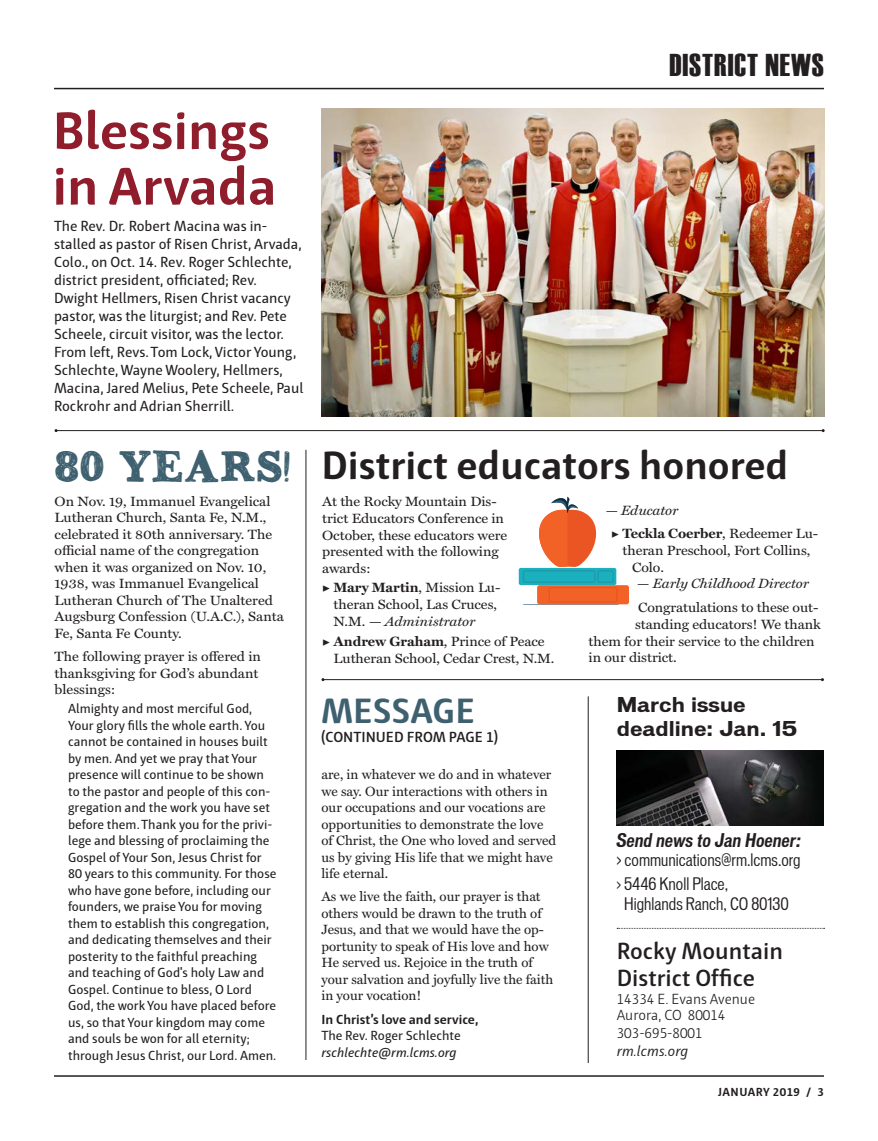
<style>
.page{position:relative;width:878px;height:1141px;background:#fff}
.page>*{position:absolute;margin:0;border:0;box-sizing:border-box;transform-origin:0 0}
.Headline{font:700 54px/55.5px "Haptic";color:#8f1d2c}
.Submissions_Body_Tex{font:45px "DK Greyfriars";color:#3e606f}
.Sidebar_Headline{font:700 40.5px "Haptic";color:#231f20}
.Headline-2{font:700 36px "Haptic";letter-spacing:-.005em;color:#3e606f}
.Interior_Header_Bar{font:31.5px "Haettenschweiler";letter-spacing:.03em;color:#231f20}
.Submissions_Body_Tex-2{font:600 24px/27px "Haptic";color:#231f20}
.Submissions_Header{font:700 19.5px/24px "Vonnes";color:#231f20}
.Submissions_Body_Tex-3{font:italic 700 condensed 18px "Vonnes";color:#231f20}
.Submissions_Body_Tex-4{font:condensed 16.5px/19.5px "Vonnes";color:#231f20}
.Photo_Text{font:15px/18px "Haptic";color:#231f20}
.Submissions_Body_Tex-5{font:15px "Haptic Light 0 wt";color:#231f20}
.Headline-3{font:600 15px "Haptic";color:#231f20}
.Submissions_Body_Tex-6{font:italic 300 15px "Haptic";color:#231f20}
.Body_Text{font:13.5px/16.5px "Miller Text";color:#231f20;scale:1.06 1}
.Photo_Text-2{font:13.5px/16.5px "Haptic";color:#231f20}
.Body_Text-2{font:13.5px/16.5px "Miller Text";color:#231f20}
.Body_Text-3{font:italic 13.5px/16.5px "Haptic";color:#231f20}
.Body_Text-4{font:italic 13.5px "Miller Text";letter-spacing:-.005em;color:#231f20;scale:1.06 1}
.Body_Text-5{font:700 13.5px "Miller Text";letter-spacing:-.005em;color:#231f20;scale:1.06 1}
.Body_Text-6{font:700 13.5px "Haptic";color:#231f20}
.t1{font:700 12px "Haptic";letter-spacing:.04em;color:#231f20}
.s1{font-family:"Minion Pro";font-weight:400}
.s2{font-weight:400}
.s3{font-family:"Minion Pro"}
.s4{font-weight:700}
.s5{font-style:italic}
.s6{font-style:normal}
.s7{font-size:15px}
</style>
<div class="page">
<hr style="left:54px;top:88px;width:770px;height:1px;background:#231f20">
<hr style="left:54px;top:1075px;width:770px;height:2px;background:#231f20">
<hr style="left:323px;top:679px;width:499px;height:1px;background:#231f20">
<img style="left:616px;top:750px;width:208px;height:75px">
<svg style="left:617px;top:928px;width:207px;height:1px"></svg>
<hr style="left:588px;top:696px;width:1px;height:367px;background:#231f20">
<img style="left:321px;top:108px;width:503px;height:308px">
<hr style="left:56px;top:430px;width:767px;height:1px;background:#231f20">
<hr style="left:305px;top:450px;width:1px;height:610px;background:#231f20">
<div style="left:518px;top:568px;width:98px;height:17px;background:#1bb0bf;border-radius:2px"></div>
<svg style="left:538px;top:497px;width:58px;height:71px"></svg>
<div style="left:537px;top:585px;width:92px;height:19px;background:#f26227;border-radius:2px"></div>
<div style="left:523px;top:570px;width:72px;height:13px;border:1px solid #209aa6"></div>
<div style="left:597px;top:570px;width:17px;height:13px;border:1px solid #209aa6"></div>
<div style="left:548px;top:587px;width:69px;height:15px;border:1px solid #eb5523;border-radius:2px"></div>
<p class="Headline" style="left:52px;top:102px;width:225px">Blessings in Arvada</p>
<p class="Photo_Text" style="left:54px;top:217px;width:251px">The Rev. Dr. Robert Macina was in&shy;stalled as pastor of Risen Christ, Arvada, Colo., on Oct. 14. Rev. Roger Schlechte, district president, officiated; Rev.<br>Dwight Hellmers, Risen Christ vacancy pastor, was the liturgist; and Rev. Pete Scheele, circuit visitor, was the lector.<br>From left, Revs. Tom Lock, Victor Young, Schlechte, Wayne Woolery, Hellmers, Macina, Jared Melius, Pete Scheele, Paul Rockrohr and Adrian Sherrill.</p>
<p class="Submissions_Body_Tex" style="left:54px;top:441px;width:238px">80 YEARS!</p>
<p class="Body_Text" style="left:55px;top:493px;width:218px">On Nov. 19, Immanuel Evangelical<br>Lutheran Church, Santa Fe, N.M., celebrated it 80th anniversary. The official name of the congregation when it was organized on Nov. 10,<br>1938, was Immanuel Evangelical<br>Lutheran Church of The Unaltered<br>Augsburg Confession (U.A.C.), Santa<br>Fe, Santa Fe County.</p>
<p class="Body_Text" style="left:55px;top:649px;width:196px">The following prayer is offered in thanksgiving for God’s abundant blessings:</p>
<p class="Photo_Text-2" style="left:68px;top:700px;width:210px">Almighty and most merciful God, Your glory fills the whole earth. You cannot be contained in houses built by men. And yet we pray that Your presence will continue to be shown to the pastor and people of this con&shy;gregation and the work you have set before them. Thank you for the privi&shy;lege and blessing of proclaiming the Gospel of Your Son, Jesus Christ for 80 years to this community. For those who have gone before, including our founders, we praise You for moving them to establish this congregation, and dedicating themselves and their posterity to the faithful preaching and teaching of God's holy Law and Gospel. Continue to bless, O Lord God, the work You have placed before us, so that Your kingdom may come and souls be won for all eternity; through Jesus Christ, our Lord. Amen.</p>
<p class="Interior_Header_Bar" style="left:669px;top:47px;width:156px">DISTRICT NEWS</p>
<p class="Sidebar_Headline" style="left:321px;top:441px;width:468px">District educators honored</p>
<p class="Body_Text-4" style="left:605px;top:502px;width:71px">— Educator</p>
<p class="Body_Text-5" style="left:611px;top:526px;width:197px"><span class="s1">▶</span> Teckla Coerber<span class="s2">, Redeemer Lu-</span></p>
<p class="Body_Text" style="left:622px;top:542px;width:179px">theran Preschool, Fort Collins,</p>
<p class="Body_Text" style="left:632px;top:559px;width:32px">Colo.</p>
<p class="Body_Text-4" style="left:636px;top:576px;width:164px">— Early Childhood Director</p>
<p class="Body_Text" style="left:638px;top:599px;width:172px">Congratulations to these out-</p>
<p class="Body_Text" style="left:635px;top:616px;width:177px">standing educators! We thank</p>
<p class="Body_Text" style="left:588px;top:633px;width:215px">them for their service to the children</p>
<p class="Body_Text" style="left:588px;top:650px;width:85px">in our district.</p>
<p class="Body_Text" style="left:322px;top:493px;width:176px">At the Rocky Mountain Dis&shy;trict Educators Conference in<br>October, these educators were presented with the following awards:</p>
<p class="Body_Text" style="left:333px;top:579px;width:159px;text-indent:-11px"><span class="s3">▶</span> <span class="s4">Mary Martin</span>, Mission Lu&shy;theran School, Las Cruces,<br>N.M. — <span class="s5">Administrator</span></p>
<p class="Body_Text" style="left:333px;top:633px;width:210px;text-indent:-11px"><span class="s3">▶</span> <span class="s4">Andrew Graham</span>, Prince of Peace<br>Lutheran School, Cedar Crest, N.M.</p>
<p class="Headline-2" style="left:321px;top:689px;width:155px">MESSAGE</p>
<p class="Headline-3" style="left:321px;top:728px;width:179px">(CONTINUED FROM PAGE 1)</p>
<p class="Body_Text-2" style="left:321px;top:767px;width:236px">are, in whatever we do and in whatever we say. Our interactions with others in our occupations and our vocations are opportunities to demonstrate the love of Christ, the One who loved and served us by giving His life that we might have life eternal.</p>
<p class="Body_Text-2" style="left:321px;top:889px;width:233px">As we live the faith, our prayer is that others would be drawn to the truth of Jesus, and that we would have the op&shy;portunity to speak of His love and how He served us. Rejoice in the truth of your salvation and joyfully live the faith in your vocation!</p>
<p class="Body_Text-6" style="left:321px;top:1011px;width:158px">In Christ’s love and service,</p>
<p class="Body_Text-3" style="left:321px;top:1027px;width:141px"><span class="s6">The Rev. Roger Schlechte </span>rschlechte@rm.lcms.org</p>
<p class="Submissions_Header" style="left:616px;top:693px;width:182px">March issue deadline: Jan. 15</p>
<p class="Submissions_Body_Tex-3" style="left:616px;top:830px;width:186px">Send news to Jan Hoener:</p>
<p class="Submissions_Body_Tex-4" style="left:616px;top:850px;width:185px">› communications@rm.lcms.org</p>
<p class="Submissions_Body_Tex-4" style="left:624px;top:874px;width:166px;text-indent:-7px"><span class="s7">›</span> 5446 Knoll Place,<br>Highlands Ranch, CO 80130</p>
<p class="Submissions_Body_Tex-2" style="left:616px;top:937px;width:168px">Rocky Mountain<br>District Office</p>
<p class="Submissions_Body_Tex-5" style="left:616px;top:990px;width:140px">14334 E. Evans Avenue</p>
<p class="Submissions_Body_Tex-5" style="left:616px;top:1006px;width:110px">Aurora, CO 80014</p>
<p class="Submissions_Body_Tex-5" style="left:616px;top:1024px;width:87px">303-695-8001</p>
<p class="Submissions_Body_Tex-6" style="left:616px;top:1042px;width:73px">rm.lcms.org</p>
<p class="t1" style="left:718px;top:1084px;width:107px">JANUARY 2019 / 3</p>
</div>
